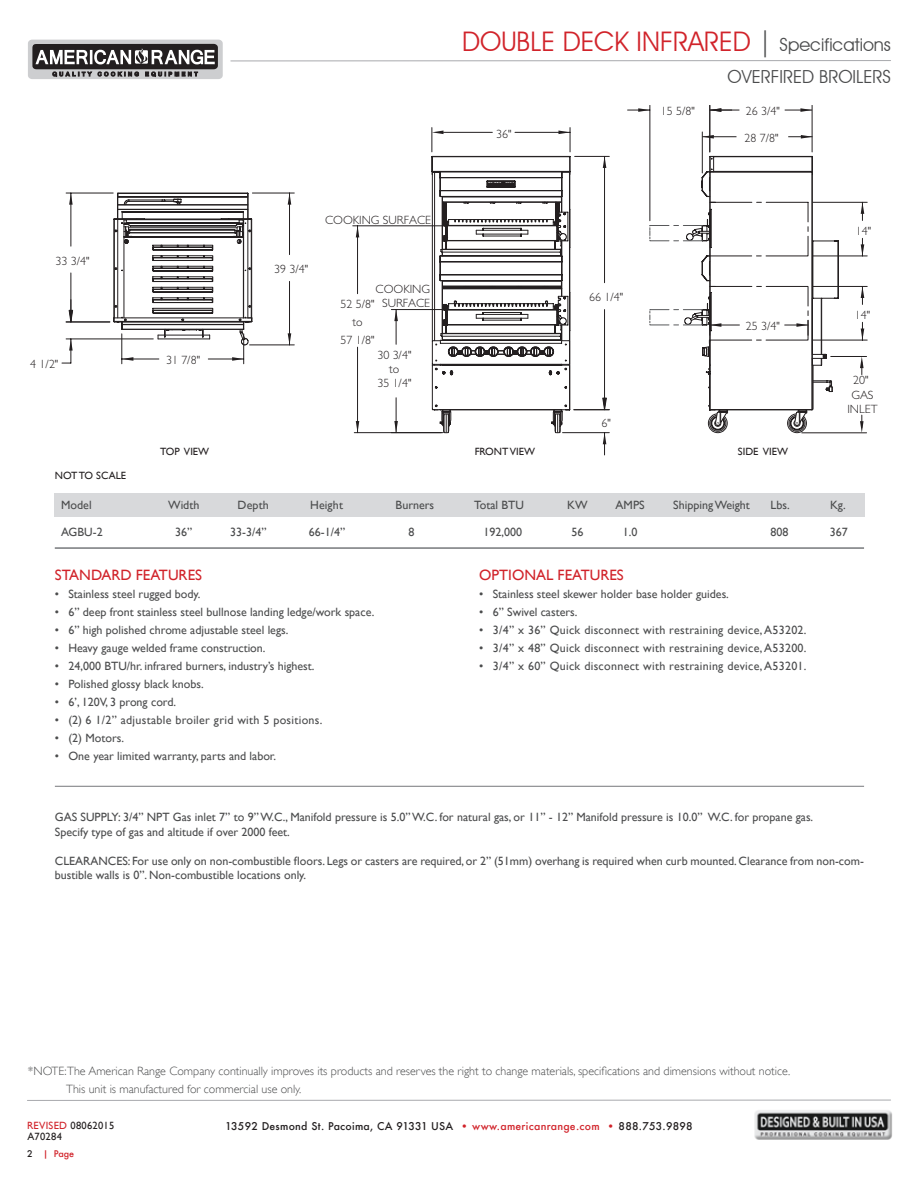
<style>
.page{position:relative;width:918px;height:1188px;background:#fff}
.page>*{position:absolute;margin:0;border:0;box-sizing:border-box;transform-origin:0 0}
.t1{font:27px "Avant Garde IT Cby BT";color:#d1232a}
.t2{font:18px "Avant Garde IT Cby BT";color:#4b4c4d}
.t3{font:15px "Gill Sans";color:#d1232a}
.t4{font:12px/14.4px "Gill Sans";color:#4b4c4d}
.t5{font:12px "Gill Sans";letter-spacing:.025em;color:#4b4c4d}
.t6{font:300 12px "Gill Sans";color:#4b4c4d}
.t7{font:300 12px/14.4px "Gill Sans";color:#231f20;text-align:center}
.t8{font:500 10.5px "Futura";letter-spacing:.025em;color:#231f20}
.t9{font:10.5px "Gill Sans";color:#231f20}
.t10{font:10.5px/11.2px "Gill Sans";letter-spacing:.025em;color:#231f20}
.t11{font:500 9px "Futura";color:#d1232a}
.s1{color:#4b4c4d}
.s2{font-size:18px;color:#4b4c4d}
.s3{color:#d1232a}
.s4{color:#231f20}
</style>
<div class="page">
<hr style="left:231px;top:60px;width:660px;height:1px;background:#a8a9ad">
<svg style="left:28px;top:40px;width:195px;height:39px;background:#7f7d7f"></svg>
<hr style="left:27px;top:1100px;width:864px;height:1px;background:#a8a9ad">
<img style="left:754px;top:1110px;width:138px;height:30px">
<svg style="left:113px;top:192px;width:140px;height:154px"></svg>
<hr style="left:250px;top:345px;width:44px;height:1px;background:#231f20">
<hr style="left:252px;top:193px;width:42px;height:1px;background:#231f20">
<hr style="left:289px;top:281px;width:1px;height:64px;background:#231f20">
<hr style="left:289px;top:193px;width:1px;height:62px;background:#231f20">
<svg style="left:288px;top:333px;width:3px;height:12px"></svg>
<svg style="left:288px;top:193px;width:3px;height:12px"></svg>
<hr style="left:563px;top:432px;width:46px;height:1px;background:#231f20">
<hr style="left:391px;top:309px;width:53px;height:1px;background:#231f20">
<hr style="left:396px;top:398px;width:1px;height:35px;background:#231f20">
<hr style="left:396px;top:310px;width:1px;height:34px;background:#231f20">
<hr style="left:354px;top:432px;width:89px;height:1px;background:#231f20">
<hr style="left:353px;top:226px;width:89px;height:1px;background:#231f20">
<hr style="left:357px;top:347px;width:1px;height:86px;background:#231f20">
<hr style="left:357px;top:226px;width:1px;height:68px;background:#231f20">
<svg style="left:603px;top:433px;width:3px;height:22px"></svg>
<svg style="left:394px;top:421px;width:4px;height:11px"></svg>
<svg style="left:394px;top:310px;width:4px;height:11px"></svg>
<svg style="left:356px;top:421px;width:3px;height:12px"></svg>
<svg style="left:356px;top:226px;width:3px;height:11px"></svg>
<hr style="left:802px;top:433px;width:65px;height:1px;background:#231f20">
<hr style="left:831px;top:356px;width:36px;height:1px;background:#231f20">
<hr style="left:650px;top:105px;width:1px;height:116px;background:#231f20">
<hr style="left:813px;top:256px;width:54px;height:1px;background:#231f20">
<hr style="left:813px;top:202px;width:54px;height:1px;background:#231f20">
<hr style="left:813px;top:286px;width:54px;height:1px;background:#231f20">
<hr style="left:813px;top:340px;width:54px;height:1px;background:#231f20">
<svg style="left:860px;top:415px;width:4px;height:18px"></svg>
<svg style="left:860px;top:357px;width:4px;height:18px"></svg>
<svg style="left:628px;top:108px;width:22px;height:4px"></svg>
<svg style="left:861px;top:238px;width:3px;height:18px"></svg>
<svg style="left:861px;top:202px;width:3px;height:18px"></svg>
<svg style="left:861px;top:287px;width:3px;height:17px"></svg>
<svg style="left:861px;top:322px;width:3px;height:18px"></svg>
<hr style="left:66px;top:339px;width:87px;height:1px;background:#231f20">
<hr style="left:71px;top:273px;width:1px;height:49px;background:#231f20">
<hr style="left:66px;top:193px;width:47px;height:1px;background:#231f20">
<hr style="left:66px;top:322px;width:44px;height:1px;background:#231f20">
<hr style="left:71px;top:193px;width:1px;height:53px;background:#231f20">
<hr style="left:122px;top:334px;width:1px;height:30px;background:#231f20">
<hr style="left:243px;top:334px;width:1px;height:30px;background:#231f20">
<hr style="left:122px;top:359px;width:37px;height:1px;background:#231f20">
<hr style="left:208px;top:359px;width:36px;height:1px;background:#231f20">
<svg style="left:62px;top:339px;width:11px;height:25px"></svg>
<svg style="left:69px;top:193px;width:4px;height:12px"></svg>
<svg style="left:68px;top:300px;width:5px;height:23px"></svg>
<svg style="left:122px;top:357px;width:11px;height:4px"></svg>
<svg style="left:232px;top:357px;width:12px;height:4px"></svg>
<hr style="left:574px;top:409px;width:35px;height:1px;background:#231f20">
<hr style="left:575px;top:156px;width:34px;height:1px;background:#231f20">
<hr style="left:604px;top:310px;width:1px;height:100px;background:#231f20">
<hr style="left:604px;top:156px;width:1px;height:127px;background:#231f20">
<svg style="left:602px;top:397px;width:5px;height:12px"></svg>
<svg style="left:603px;top:156px;width:3px;height:12px"></svg>
<hr style="left:710px;top:105px;width:1px;height:47px;background:#231f20">
<hr style="left:812px;top:105px;width:1px;height:47px;background:#231f20">
<hr style="left:702px;top:132px;width:1px;height:41px;background:#231f20">
<hr style="left:702px;top:136px;width:34px;height:1px;background:#231f20">
<svg style="left:710px;top:108px;width:29px;height:4px"></svg>
<svg style="left:785px;top:108px;width:27px;height:4px"></svg>
<svg style="left:788px;top:135px;width:24px;height:4px"></svg>
<svg style="left:702px;top:135px;width:12px;height:4px"></svg>
<svg style="left:650px;top:156px;width:189px;height:277px"></svg>
<svg style="left:431px;top:128px;width:140px;height:305px"></svg>
<div style="left:55px;top:493px;width:810px;height:24px;background:#d8d9db"></div>
<hr style="left:55px;top:548px;width:809px;height:1px;background:#76787b">
<hr style="left:55px;top:786px;width:809px;height:1px;background:#76787b">
<p class="t1" style="left:462px;top:25px;width:430px">DOUBLE DECK INFRARED <span class="s1">|</span> <span class="s2">Specifications</span></p>
<p class="t2" style="left:728px;top:65px;width:165px">OVERFIRED BROILERS</p>
<p class="t7" style="left:56px;top:253px;width:35px">33 3/4"</p>
<p class="t7" style="left:30px;top:357px;width:29px">4 1/2"</p>
<p class="t7" style="left:166px;top:353px;width:35px">31 7/8"</p>
<p class="t7" style="left:274px;top:262px;width:35px">39 3/4"</p>
<p class="t7" style="left:325px;top:212px;width:107px">COOKING SURFACE</p>
<p class="t7" style="left:376px;top:281px;width:56px">COOKING<br>SURFACE</p>
<p class="t7" style="left:341px;top:295px;width:35px;line-height:17.9px">52 5/8" to<br>57 1/8"</p>
<p class="t7" style="left:377px;top:347px;width:35px">30 3/4" to<br>35 1/4"</p>
<p class="t7" style="left:496px;top:126px;width:17px">36"</p>
<p class="t7" style="left:661px;top:104px;width:35px">15 5/8"</p>
<p class="t7" style="left:746px;top:104px;width:35px">26 3/4"</p>
<p class="t7" style="left:745px;top:130px;width:35px">28 7/8"</p>
<p class="t7" style="left:589px;top:290px;width:35px">66 1/4"</p>
<p class="t7" style="left:602px;top:415px;width:11px">6"</p>
<p class="t7" style="left:746px;top:319px;width:35px">25 3/4"</p>
<p class="t9" style="left:55px;top:469px;width:73px">NOT TO SCALE</p>
<p class="t9" style="left:160px;top:446px;width:51px">TOP VIEW</p>
<p class="t9" style="left:475px;top:446px;width:62px">FRONT VIEW</p>
<p class="t9" style="left:738px;top:446px;width:51px">SIDE VIEW</p>
<p class="t7" style="left:856px;top:223px;width:17px">14"</p>
<p class="t7" style="left:855px;top:307px;width:17px">14"</p>
<p class="t7" style="left:847px;top:372px;width:32px">20"<br>GAS<br>INLET</p>
<p class="t4" style="left:61px;top:498px;width:32px">Model</p>
<p class="t4" style="left:168px;top:498px;width:33px">Width</p>
<p class="t4" style="left:238px;top:498px;width:33px">Depth</p>
<p class="t4" style="left:310px;top:498px;width:34px">Height</p>
<p class="t4" style="left:396px;top:498px;width:40px">Burners</p>
<p class="t4" style="left:474px;top:498px;width:51px">Total BTU</p>
<p class="t4" style="left:567px;top:498px;width:22px">KW</p>
<p class="t4" style="left:616px;top:498px;width:30px">AMPS</p>
<p class="t4" style="left:673px;top:498px;width:78px">Shipping Weight</p>
<p class="t4" style="left:771px;top:498px;width:21px">Lbs.</p>
<p class="t4" style="left:830px;top:498px;width:17px">Kg.</p>
<p class="t4" style="left:61px;top:524px;width:43px">AGBU-2</p>
<p class="t4" style="left:175px;top:524px;width:19px">36”</p>
<p class="t4" style="left:230px;top:524px;width:38px">33-3/4”</p>
<p class="t4" style="left:309px;top:524px;width:38px">66-1/4”</p>
<p class="t4" style="left:408px;top:524px;width:7px">8</p>
<p class="t4" style="left:484px;top:524px;width:40px">192,000</p>
<p class="t4" style="left:571px;top:524px;width:13px">56</p>
<p class="t4" style="left:623px;top:524px;width:16px">1.0</p>
<p class="t4" style="left:771px;top:524px;width:19px">808</p>
<p class="t4" style="left:830px;top:524px;width:19px">367</p>
<p class="t3" style="left:55px;top:566px;width:149px">STANDARD FEATURES</p>
<p class="t4" style="left:55px;top:587px;width:147px">• Stainless steel rugged body.</p>
<p class="t4" style="left:55px;top:605px;width:321px">• 6” deep front stainless steel bullnose landing ledge/work space.</p>
<p class="t4" style="left:55px;top:623px;width:235px">• 6” high polished chrome adjustable steel legs.</p>
<p class="t4" style="left:55px;top:641px;width:212px">• Heavy gauge welded frame construction.</p>
<p class="t4" style="left:55px;top:659px;width:261px">• 24,000 BTU/hr. infrared burners, industry’s highest.</p>
<p class="t4" style="left:55px;top:677px;width:150px">• Polished glossy black knobs.</p>
<p class="t4" style="left:55px;top:695px;width:123px">• 6’, 120V, 3 prong cord.</p>
<p class="t5" style="left:55px;top:713px;width:269px">• (2) 6 1/2” adjustable broiler grid with 5 positions.</p>
<p class="t4" style="left:55px;top:731px;width:71px">• (2) Motors.</p>
<p class="t4" style="left:55px;top:749px;width:223px">• One year limited warranty, parts and labor.</p>
<p class="t3" style="left:479px;top:566px;width:146px">OPTIONAL FEATURES</p>
<p class="t4" style="left:479px;top:587px;width:251px">• Stainless steel skewer holder base holder guides.</p>
<p class="t4" style="left:479px;top:605px;width:100px">• 6” Swivel casters.</p>
<p class="t5" style="left:479px;top:623px;width:329px">• 3/4” x 36” Quick disconnect with restraining device, A53202.</p>
<p class="t5" style="left:479px;top:641px;width:329px">• 3/4” x 48” Quick disconnect with restraining device, A53200.</p>
<p class="t5" style="left:479px;top:659px;width:329px">• 3/4” x 60” Quick disconnect with restraining device, A53201.</p>
<p class="t4" style="left:55px;top:810px;width:760px">GAS SUPPLY: 3/4” NPT Gas inlet 7” to 9” W.C., Manifold pressure is 5.0” W.C. for natural gas, or 11” - 12” Manifold pressure is 10.0” W.C. for propane gas.</p>
<p class="t4" style="left:55px;top:824px;width:237px">Specify type of gas and altitude if over 2000 feet.</p>
<p class="t4" style="left:55px;top:853px;width:811px">CLEARANCES: For use only on non-combustible floors. Legs or casters are required, or 2” (51mm) overhang is required when curb mounted. Clearance from non-com&shy;bustible walls is 0”. Non-combustible locations only.</p>
<p class="t6" style="left:28px;top:1062px;width:764px">*NOTE:The American Range Company continually improves its products and reserves the right to change materials, specifications and dimensions without notice.</p>
<p class="t6" style="left:66px;top:1080px;width:237px">This unit is manufactured for commercial use only.</p>
<p class="t10" style="left:27px;top:1119px;width:89px"><span class="s3">REVISED</span> 08062015<br>A70284</p>
<p class="t8" style="left:225px;top:1119px;width:469px">13592 Desmond St. Pacoima, CA 91331 USA <span class="s3">• www.americanrange.com •</span> 888.753.9898</p>
<p class="t11" style="left:27px;top:1147px;width:49px"><span class="s4">2</span> | Page</p>
</div>
